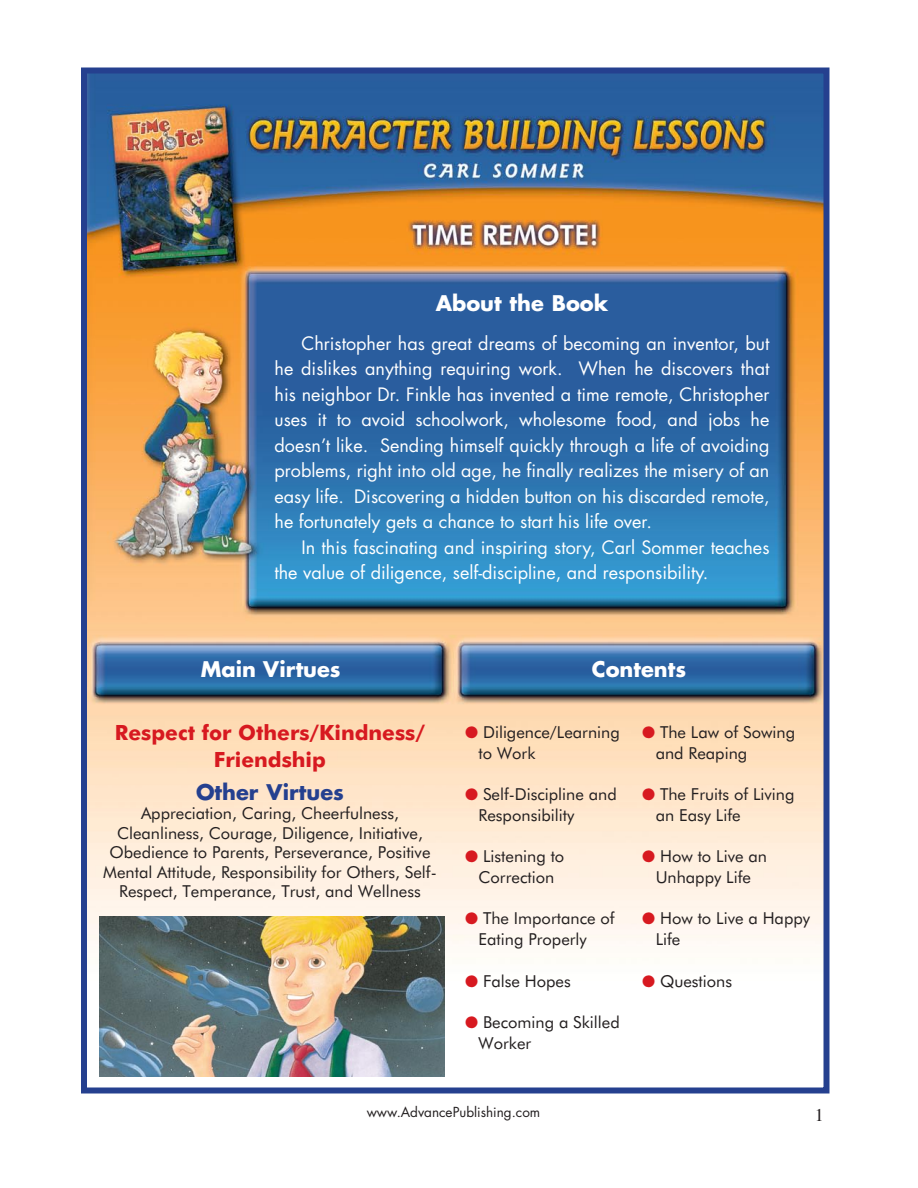
<style>
.page{position:relative;width:918px;height:1188px;background:#fff}
.page>*{position:absolute;margin:0;border:0;box-sizing:border-box;transform-origin:0 0}
.t1{font:700 21px/27px "Futura BT";color:#d71920;text-align:center}
.Heading_1{font:700 21px "Futura";color:#fff}
.Heading{font:700 21px "Futura";color:#25408f}
.Heading-2{font:700 21px "Futura";color:#fff}
.t2{font:18px/25.5px "Futura";color:#fff;text-align:justify}
.t3{font:18px "Times";color:#231f20}
.t4{font:16.5px/21px "Futura BT";color:#231f20}
.t5{font:13.5px "Futura";color:#231f20}
.s1{color:#d71920}
</style>
<div class="page">
<img style="left:88px;top:75px;width:735px;height:1002px">
<div style="left:81px;top:68px;width:749px;height:1026px;border:6px solid #25408f"></div>
<img style="left:100px;top:916px;width:344px;height:160px">
<p class="Heading-2" style="left:436px;top:288px;width:174px">About the Book</p>
<p class="t2" style="left:274px;top:330px;width:497px;text-indent:27px">Christopher has great dreams of becoming an inventor, but he dislikes anything requiring work. When he discovers that his neighbor Dr. Finkle has invented a time remote, Christopher uses it to avoid schoolwork, wholesome food, and jobs he doesn’t like. Sending himself quickly through a life of avoiding problems, right into old age, he finally realizes the misery of an easy life. Discovering a hidden button on his discarded remote, he fortunately gets a chance to start his life over.</p>
<p class="t2" style="left:274px;top:534px;width:497px;text-indent:27px">In this fascinating and inspiring story, Carl Sommer teaches the value of diligence, self-discipline, and responsibility.</p>
<p class="Heading_1" style="left:201px;top:655px;width:142px">Main Virtues</p>
<p class="Heading_1" style="left:592px;top:655px;width:96px">Contents</p>
<p class="t1" style="left:115px;top:719px;width:312px">Respect for Others/Kindness/<br>Friendship</p>
<p class="Heading" style="left:196px;top:777px;width:149px">Other Virtues</p>
<p class="t4" style="left:103px;top:804px;width:335px;line-height:19.5px;text-align:center">Appreciation, Caring, Cheerfulness, Cleanliness, Courage, Diligence, Initiative, Obedience to Parents, Perseverance, Positive Mental Attitude, Responsibility for Others, Self-Respect, Temperance, Trust, and Wellness</p>
<p class="t4" style="left:479px;top:721px;width:143px;text-indent:-14px"><span class="s1">●</span> Diligence/Learning to Work</p>
<p class="t4" style="left:479px;top:783px;width:140px;text-indent:-14px"><span class="s1">●</span> Self-Discipline and<br>Responsibility</p>
<p class="t4" style="left:465px;top:846px;width:101px;text-align:center"><span class="s1">●</span> Listening to<br>Correction</p>
<p class="t4" style="left:479px;top:908px;width:137px;text-indent:-14px"><span class="s1">●</span> The Importance of<br>Eating Properly</p>
<p class="t4" style="left:465px;top:970px;width:107px"><span class="s1">●</span> False Hopes</p>
<p class="t4" style="left:479px;top:1011px;width:143px;text-indent:-14px"><span class="s1">●</span> Becoming a Skilled<br>Worker</p>
<p class="t4" style="left:656px;top:721px;width:141px;text-indent:-14px"><span class="s1">●</span> The Law of Sowing and Reaping</p>
<p class="t4" style="left:656px;top:783px;width:140px;text-indent:-14px"><span class="s1">●</span> The Fruits of Living an Easy Life</p>
<p class="t4" style="left:642px;top:846px;width:126px;text-align:center"><span class="s1">●</span> How to Live an<br>Unhappy Life</p>
<p class="t4" style="left:656px;top:908px;width:156px;text-indent:-14px"><span class="s1">●</span> How to Live a Happy<br>Life</p>
<p class="t4" style="left:642px;top:970px;width:92px"><span class="s1">●</span> Questions</p>
<p class="t5" style="left:367px;top:1103px;width:175px">www.AdvancePublishing.com</p>
<p class="t3" style="left:815px;top:1105px;width:10px">1</p>
</div>
